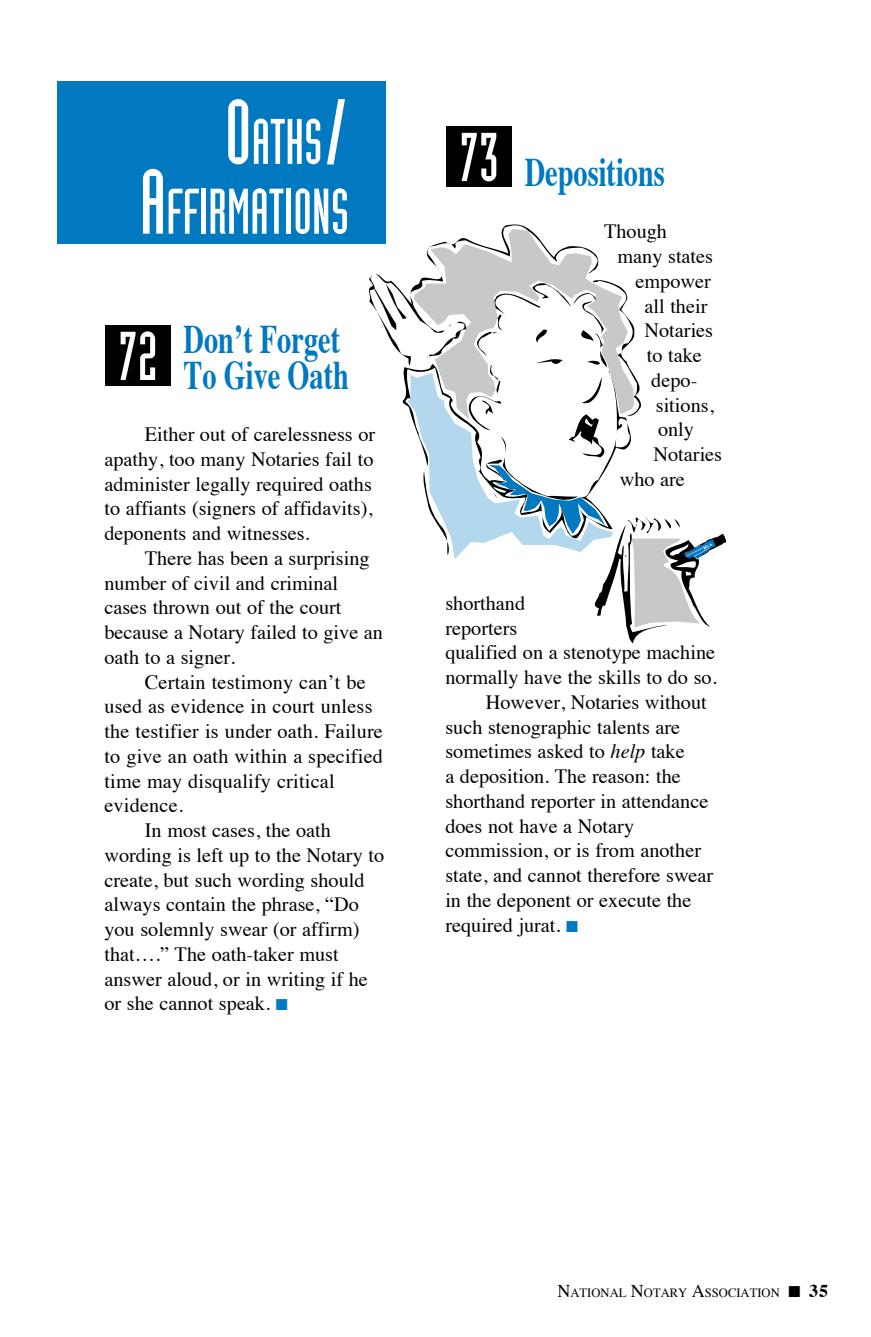
<style>
.page{position:relative;width:871px;height:1337px;background:#fff}
.page>*{position:absolute;margin:0;border:0;box-sizing:border-box;transform-origin:0 0}
.t1{font:63px/69.8px "Industria Solid";color:#fff;text-align:right}
.t2{font:700 40.5px/36px "Times";color:#0079c1;text-align:right;scale:.7 1}
.t3{font:20.25px/24.8px "Times";color:#000}
.t4{font:12.6px "Times";color:#000}
.s1{font-size:90px}
.s2{font-family:"Industria Solid";font-weight:400;font-size:67.5px;color:#fff}
.s3{color:#0079c1}
.s4{font-style:italic}
.s5{font-size:18px}
.s6{font-weight:700;font-size:18px}
</style>
<div class="page">
<div style="left:105px;top:325px;width:66px;height:60px;background:#000"></div>
<div style="left:57px;top:81px;width:328px;height:163px;background:#0079c1"></div>
<div style="left:446px;top:126px;width:66px;height:61px;background:#000"></div>
<svg style="left:369px;top:223px;width:357px;height:420px"></svg>
<h1 class="t1" style="left:140px;top:106px;width:211px"><span class="s1">O</span>ATHS<span class="s1">/<br>A</span>FFIRMATIONS</h1>
<h2 class="t2" style="left:118px;top:317px;width:332px"><span class="s2">72</span> Don’t Forget<br>To Give Oath</h2>
<p class="t3" style="left:104px;top:420px;width:272px;text-indent:40px">Either out of carelessness or apathy, too many Notaries fail to administer legally required oaths to affiants (signers of affidavits), deponents and witnesses.</p>
<p class="t3" style="left:104px;top:544px;width:280px;text-indent:40px">There has been a surprising number of civil and criminal cases thrown out of the court because a Notary failed to give an oath to a signer.</p>
<p class="t3" style="left:145px;top:667px;width:222px">Certain testimony can’t be</p>
<p class="t3" style="left:104px;top:692px;width:270px">used as evidence in court unless</p>
<p class="t3" style="left:104px;top:717px;width:280px">the testifier is under oath. Failure</p>
<p class="t3" style="left:104px;top:742px;width:280px">to give an oath within a specified</p>
<p class="t3" style="left:104px;top:766px;width:232px">time may disqualify critical</p>
<p class="t3" style="left:104px;top:791px;width:80px">evidence.</p>
<p class="t3" style="left:145px;top:816px;width:187px">In most cases, the oath</p>
<p class="t3" style="left:104px;top:841px;width:281px">wording is left up to the Notary to</p>
<p class="t3" style="left:104px;top:865px;width:262px">create, but such wording should</p>
<p class="t3" style="left:104px;top:890px;width:256px">always contain the phrase, “Do</p>
<p class="t3" style="left:104px;top:915px;width:257px">you solemnly swear (or affirm)</p>
<p class="t3" style="left:104px;top:940px;width:236px">that….” The oath-taker must</p>
<p class="t3" style="left:104px;top:964px;width:265px">answer aloud, or in writing if he</p>
<p class="t3" style="left:104px;top:989px;width:185px">or she cannot speak. <span class="s3">■</span></p>
<h2 class="t2" style="left:459px;top:150px;width:296px"><span class="s2">73</span> Depositions</h2>
<p class="t3" style="left:604px;top:217px;width:64px">Though</p>
<p class="t3" style="left:617px;top:242px;width:97px">many states</p>
<p class="t3" style="left:635px;top:267px;width:77px">empower</p>
<p class="t3" style="left:644px;top:292px;width:64px">all their</p>
<p class="t3" style="left:644px;top:316px;width:70px">Notaries</p>
<p class="t3" style="left:647px;top:341px;width:57px">to take</p>
<p class="t3" style="left:651px;top:366px;width:48px">depo-</p>
<p class="t3" style="left:656px;top:391px;width:59px">sitions,</p>
<p class="t3" style="left:658px;top:415px;width:38px">only</p>
<p class="t3" style="left:653px;top:440px;width:70px">Notaries</p>
<p class="t3" style="left:620px;top:465px;width:67px">who are</p>
<p class="t3" style="left:445px;top:589px;width:81px">shorthand</p>
<p class="t3" style="left:445px;top:613px;width:73px">reporters</p>
<p class="t3" style="left:445px;top:638px;width:271px">qualified on a stenotype machine</p>
<p class="t3" style="left:445px;top:663px;width:273px">normally have the skills to do so.</p>
<p class="t3" style="left:486px;top:688px;width:222px">However, Notaries without</p>
<p class="t3" style="left:445px;top:712px;width:236px">such stenographic talents are</p>
<p class="t3" style="left:445px;top:737px;width:241px">sometimes asked to <span class="s4">help</span> take</p>
<p class="t3" style="left:445px;top:762px;width:237px">a deposition. The reason: the</p>
<p class="t3" style="left:445px;top:787px;width:264px">shorthand reporter in attendance</p>
<p class="t3" style="left:445px;top:811px;width:190px">does not have a Notary</p>
<p class="t3" style="left:445px;top:836px;width:257px">commission, or is from another</p>
<p class="t3" style="left:445px;top:861px;width:270px">state, and cannot therefore swear</p>
<p class="t3" style="left:445px;top:886px;width:248px">in the deponent or execute the</p>
<p class="t3" style="left:445px;top:910px;width:134px">required jurat. <span class="s3">■</span></p>
<p class="t4" style="left:557px;top:1281px;width:272px"><span class="s5">N</span>ATIONAL <span class="s5">N</span>OTARY <span class="s5">A</span>SSOCIATION ■ <span class="s6">35</span></p>
</div>
